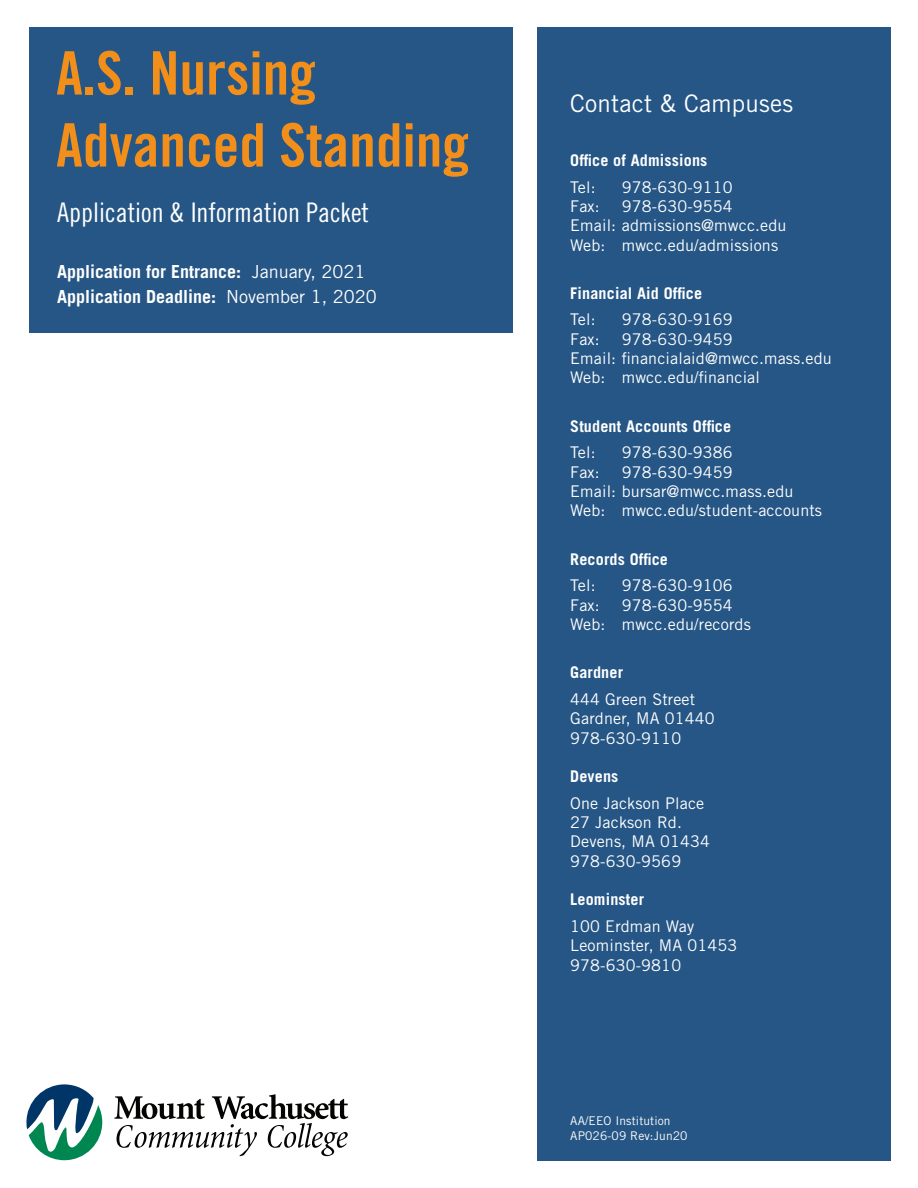
<style>
.page{position:relative;width:918px;height:1188px;background:#fff}
.page>*{position:absolute;margin:0;border:0;box-sizing:border-box;transform-origin:0 0}
.t1{font:60px/72px "Trade Gothic LT Std Bd Cn 20";color:#f28f1b}
.t2{font:27px "Trade Gothic LT Std Cn 18";color:#fff}
.t3{font:24.15px "Trade Gothic LT Std";letter-spacing:.01em;color:#fff}
.t4{font:700 18px "Trade Gothic LT Std";color:#fff}
.t5{font:16.05px "Trade Gothic LT Std";letter-spacing:.01em;color:#fff}
.t6{font:700 16.05px "Trade Gothic LT Std";letter-spacing:.01em;color:#fff}
.t7{font:12px/15px "Trade Gothic LT Std";letter-spacing:.01em;color:#fff}
.s1{font-weight:400}
</style>
<div class="page">
<svg style="left:114px;top:1094px;width:234px;height:62px"></svg>
<svg style="left:26px;top:1084px;width:76px;height:76px"></svg>
<div style="left:538px;top:27px;width:353px;height:1134px;background:#265685"></div>
<div style="left:29px;top:27px;width:483px;height:306px;background:#265685"></div>
<p class="t1" style="left:56px;top:37px;width:414px">A.S. Nursing<br>Advanced Standing</p>
<p class="t2" style="left:57px;top:197px;width:313px">Application &amp; Information Packet</p>
<p class="t4" style="left:57px;top:260px;width:310px">Application for Entrance: <span class="s1">January, 2021</span></p>
<p class="t4" style="left:57px;top:285px;width:321px">Application Deadline: <span class="s1">November 1, 2020</span></p>
<p class="t3" style="left:570px;top:89px;width:224px">Contact &amp; Campuses</p>
<p class="t6" style="left:570px;top:150px;width:139px">Office of Admissions</p>
<p class="t5" style="left:570px;top:177px;width:27px">Tel:</p>
<p class="t5" style="left:622px;top:177px;width:112px">978-630-9110</p>
<p class="t5" style="left:570px;top:196px;width:31px">Fax:</p>
<p class="t5" style="left:622px;top:196px;width:112px">978-630-9554</p>
<p class="t5" style="left:570px;top:216px;width:218px">Email: admissions@mwcc.edu</p>
<p class="t5" style="left:570px;top:235px;width:209px">Web: mwcc.edu/admissions</p>
<p class="t6" style="left:570px;top:283px;width:133px">Financial Aid Office</p>
<p class="t5" style="left:570px;top:310px;width:27px">Tel:</p>
<p class="t5" style="left:622px;top:310px;width:112px">978-630-9169</p>
<p class="t5" style="left:570px;top:329px;width:31px">Fax:</p>
<p class="t5" style="left:622px;top:329px;width:112px">978-630-9459</p>
<p class="t5" style="left:570px;top:349px;width:263px">Email: financialaid@mwcc.mass.edu</p>
<p class="t5" style="left:570px;top:368px;width:191px">Web: mwcc.edu/financial</p>
<p class="t6" style="left:570px;top:416px;width:162px">Student Accounts Office</p>
<p class="t5" style="left:570px;top:443px;width:27px">Tel:</p>
<p class="t5" style="left:622px;top:443px;width:112px">978-630-9386</p>
<p class="t5" style="left:570px;top:462px;width:31px">Fax:</p>
<p class="t5" style="left:622px;top:462px;width:112px">978-630-9459</p>
<p class="t5" style="left:570px;top:482px;width:225px">Email: bursar@mwcc.mass.edu</p>
<p class="t5" style="left:570px;top:501px;width:253px">Web: mwcc.edu/student-accounts</p>
<p class="t6" style="left:570px;top:549px;width:99px">Records Office</p>
<p class="t5" style="left:570px;top:576px;width:27px">Tel:</p>
<p class="t5" style="left:622px;top:576px;width:112px">978-630-9106</p>
<p class="t5" style="left:570px;top:595px;width:31px">Fax:</p>
<p class="t5" style="left:622px;top:595px;width:112px">978-630-9554</p>
<p class="t5" style="left:570px;top:615px;width:182px">Web: mwcc.edu/records</p>
<p class="t6" style="left:570px;top:663px;width:54px">Gardner</p>
<p class="t5" style="left:570px;top:689px;width:127px">444 Green Street</p>
<p class="t5" style="left:570px;top:709px;width:146px">Gardner, MA 01440</p>
<p class="t5" style="left:570px;top:728px;width:112px">978-630-9110</p>
<p class="t6" style="left:570px;top:767px;width:50px">Devens</p>
<p class="t5" style="left:570px;top:793px;width:136px">One Jackson Place</p>
<p class="t5" style="left:570px;top:813px;width:113px">27 Jackson Rd.</p>
<p class="t5" style="left:570px;top:832px;width:141px">Devens, MA 01434</p>
<p class="t5" style="left:570px;top:851px;width:112px">978-630-9569</p>
<p class="t6" style="left:570px;top:890px;width:75px">Leominster</p>
<p class="t5" style="left:570px;top:917px;width:126px">100 Erdman Way</p>
<p class="t5" style="left:570px;top:936px;width:169px">Leominster, MA 01453</p>
<p class="t5" style="left:570px;top:955px;width:112px">978-630-9810</p>
<p class="t7" style="left:570px;top:1113px;width:119px">AA/EEO Institution<br>AP026-09 Rev:Jun20</p>
</div>
